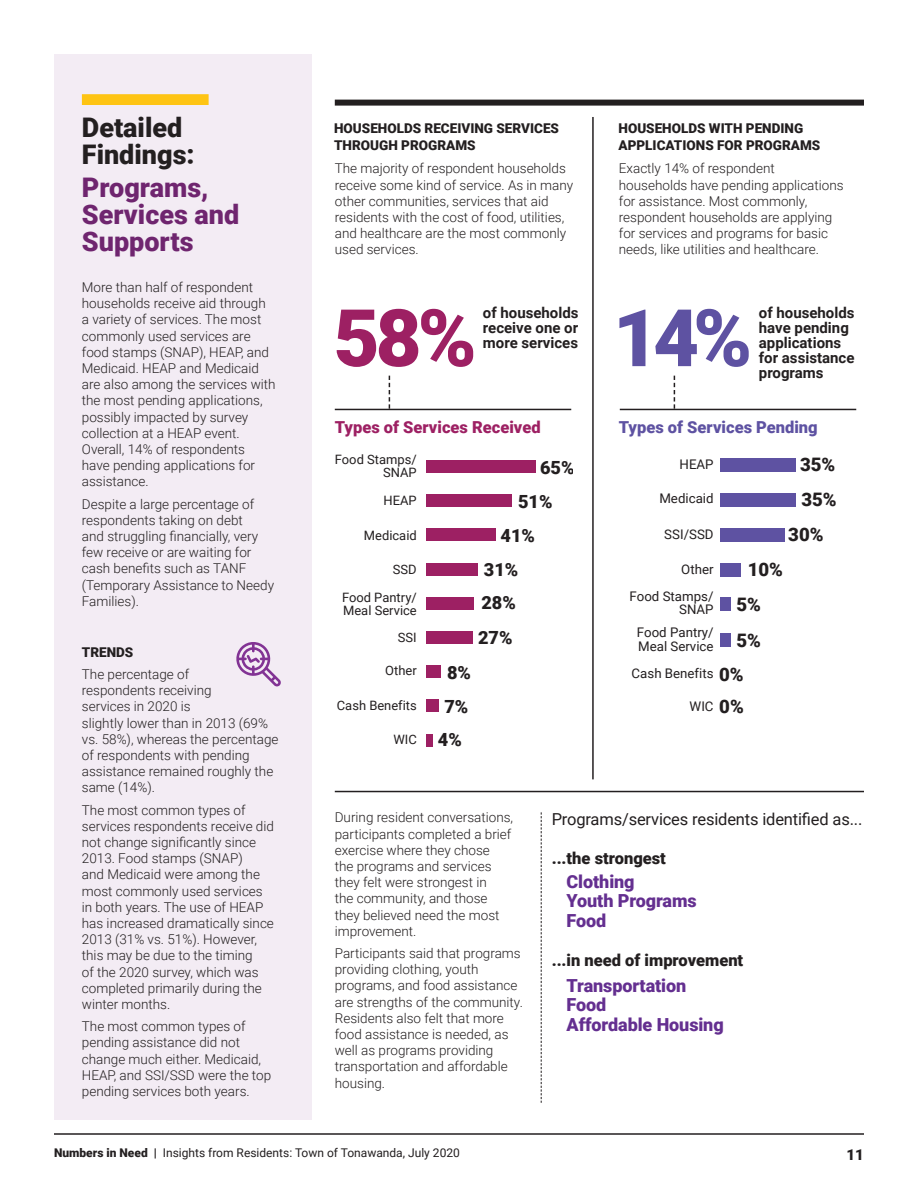
<style>
.page{position:relative;width:918px;height:1188px;background:#fff}
.page>*{position:absolute;margin:0;border:0;box-sizing:border-box;transform-origin:0 0}
.t1{font:900 79.5px "Roboto";color:#9d2063}
.t2{font:900 79.5px "Roboto";color:#5e52a2}
.t3{font:900 27px/27px "Roboto";color:#6f256f}
.t4{font:900 27px/27px "Roboto";color:#231f20}
.t5{font:900 18.6px "Roboto";color:#231f20}
.t6{font:900 18.15px/34.2px "Roboto";color:#231f20}
.t7{font:900 18px "Roboto";letter-spacing:-.005em;color:#642f90}
.t8{font:16.5px "Roboto";letter-spacing:-.01em;color:#231f20}
.t9{font:900 16.5px "Roboto";color:#231f20}
.t10{font:900 16.5px "Roboto";color:#9d2063}
.t11{font:900 16.5px "Roboto";color:#5e52a2}
.t12{font:700 15px/15px "Roboto";color:#231f20}
.t13{font:900 15px "Roboto";color:#231f20}
.t14{font:300 13.5px/16.2px "Roboto";color:#231f20}
.t15{font:900 13.5px/16.5px "Roboto";color:#231f20}
.t16{font:13.2px/27px "Roboto";color:#231f20;text-align:right}
.t17{font:12.9px/12.9px "Roboto";color:#231f20;text-align:right}
.t18{font:12px "Roboto";color:#231f20}
.s1{font-weight:900}
</style>
<div class="page">
<hr style="left:54px;top:1133px;width:810px;height:2px;background:#231f20">
<div style="left:54px;top:54px;width:258px;height:1066px;background:#f3ecf4"></div>
<div style="left:82px;top:94px;width:127px;height:11px;background:#fec413"></div>
<div style="left:335px;top:100px;width:529px;height:6px;background:#231f20"></div>
<hr style="left:335px;top:791px;width:529px;height:1px;background:#231f20">
<svg style="left:236px;top:642px;width:45px;height:45px"></svg>
<hr style="left:592px;top:117px;width:2px;height:662px;background:#231f20">
<svg style="left:389px;top:376px;width:1px;height:33px"></svg>
<hr style="left:335px;top:409px;width:236px;height:1px;background:#231f20">
<svg style="left:674px;top:376px;width:1px;height:33px"></svg>
<hr style="left:620px;top:409px;width:236px;height:1px;background:#231f20">
<div style="left:426px;top:460px;width:109px;height:13px;background:#9d2063"></div>
<div style="left:426px;top:494px;width:86px;height:13px;background:#9d2063"></div>
<div style="left:426px;top:597px;width:48px;height:13px;background:#9d2063"></div>
<div style="left:426px;top:529px;width:69px;height:12px;background:#9d2063"></div>
<div style="left:426px;top:631px;width:46px;height:13px;background:#9d2063"></div>
<div style="left:426px;top:734px;width:7px;height:12px;background:#9d2063"></div>
<div style="left:426px;top:699px;width:12px;height:13px;background:#9d2063"></div>
<div style="left:426px;top:563px;width:52px;height:13px;background:#9d2063"></div>
<div style="left:426px;top:665px;width:15px;height:13px;background:#9d2063"></div>
<div style="left:720px;top:458px;width:76px;height:13px;background:#5e52a2"></div>
<div style="left:720px;top:563px;width:21px;height:13px;background:#5e52a2"></div>
<div style="left:720px;top:493px;width:76px;height:13px;background:#5e52a2"></div>
<div style="left:720px;top:528px;width:65px;height:13px;background:#5e52a2"></div>
<div style="left:720px;top:597px;width:10px;height:14px;background:#5e52a2"></div>
<div style="left:720px;top:633px;width:10px;height:14px;background:#5e52a2"></div>
<svg style="left:541px;top:812px;width:1px;height:291px"></svg>
<p class="t4" style="left:82px;top:113px;width:114px">Detailed<br>Findings:</p>
<p class="t3" style="left:82px;top:173px;width:159px">Programs,<br>Services and<br>Supports</p>
<p class="t14" style="left:82px;top:279px;width:195px">More than half of respondent households receive aid through a variety of services. The most commonly used services are food stamps (SNAP), HEAP, and<br>Medicaid. HEAP and Medicaid are also among the services with the most pending applications, possibly impacted by survey collection at a HEAP event.<br>Overall, 14% of respondents have pending applications for assistance.</p>
<p class="t14" style="left:82px;top:495px;width:194px">Despite a large percentage of respondents taking on debt<br>and struggling financially, very few receive or are waiting for cash benefits such as TANF (Temporary Assistance to Needy<br>Families).</p>
<p class="t15" style="left:82px;top:643px;width:53px">TRENDS</p>
<p class="t14" style="left:82px;top:666px;width:198px">The percentage of<br>respondents receiving<br>services in 2020 is<br>slightly lower than in 2013 (69% vs. 58%), whereas the percentage of respondents with pending assistance remained roughly the same (14%).</p>
<p class="t14" style="left:82px;top:801px;width:194px">The most common types of services respondents receive did not change significantly since<br>2013. Food stamps (SNAP)<br>and Medicaid were among the most commonly used services in both years. The use of HEAP has increased dramatically since<br>2013 (31% vs. 51%). However, this may be due to the timing<br>of the 2020 survey, which was completed primarily during the winter months.</p>
<p class="t14" style="left:82px;top:1018px;width:191px">The most common types of pending assistance did not change much either. Medicaid,<br>HEAP, and SSI/SSD were the top pending services both years.</p>
<p class="t15" style="left:334px;top:120px;width:226px">HOUSEHOLDS RECEIVING SERVICES<br>THROUGH PROGRAMS</p>
<p class="t14" style="left:335px;top:160px;width:240px">The majority of respondent households receive some kind of service. As in many other communities, services that aid residents with the cost of food, utilities, and healthcare are the most commonly used services.</p>
<p class="t1" style="left:334px;top:282px;width:145px">58%</p>
<p class="t12" style="left:483px;top:304px;width:97px">of households receive one or</p>
<p class="t12" style="left:483px;top:334px;width:97px">more services</p>
<p class="t15" style="left:619px;top:120px;width:203px">HOUSEHOLDS WITH PENDING<br>APPLICATIONS FOR PROGRAMS</p>
<p class="t14" style="left:619px;top:160px;width:226px">Exactly 14% of respondent households have pending applications for assistance. Most commonly, respondent households are applying for services and programs for basic needs, like utilities and healthcare.</p>
<p class="t2" style="left:613px;top:282px;width:141px">14%</p>
<p class="t12" style="left:759px;top:304px;width:97px">of households have pending applications for assistance</p>
<p class="t12" style="left:759px;top:364px;width:66px">programs</p>
<p class="t10" style="left:335px;top:415px;width:207px">Types of Services Received</p>
<p class="t11" style="left:619px;top:415px;width:200px">Types of Services Pending</p>
<p class="t17" style="left:335px;top:453px;width:83px">Food Stamps/<br>SNAP</p>
<p class="t17" style="left:384px;top:493px;width:35px">HEAP</p>
<p class="t17" style="left:364px;top:528px;width:54px">Medicaid</p>
<p class="t6" style="left:518px;top:450px;width:58px;text-indent:22px">65%<br>51%</p>
<p class="t6" style="left:501px;top:518px;width:36px">41%</p>
<p class="t16" style="left:680px;top:451px;width:36px">HEAP</p>
<p class="t16" style="left:659px;top:485px;width:56px">Medicaid</p>
<p class="t16" style="left:664px;top:520px;width:51px">SSI/SSD</p>
<p class="t5" style="left:800px;top:451px;width:37px">35%</p>
<p class="t5" style="left:801px;top:487px;width:37px">35%</p>
<p class="t5" style="left:788px;top:522px;width:37px">30%</p>
<p class="t17" style="left:393px;top:563px;width:25px">SSD</p>
<p class="t6" style="left:484px;top:551px;width:36px">31%</p>
<p class="t17" style="left:342px;top:591px;width:76px;text-align:left">Food Pantry/<br>Meal Service</p>
<p class="t6" style="left:481px;top:585px;width:36px">28%</p>
<p class="t17" style="left:398px;top:630px;width:20px">SSI</p>
<p class="t6" style="left:478px;top:620px;width:36px">27%</p>
<p class="t17" style="left:385px;top:664px;width:33px">Other</p>
<p class="t6" style="left:447px;top:654px;width:25px">8%</p>
<p class="t17" style="left:337px;top:698px;width:81px">Cash Benefits</p>
<p class="t6" style="left:444px;top:689px;width:25px">7%</p>
<p class="t5" style="left:748px;top:557px;width:37px">10%</p>
<p class="t16" style="left:629px;top:555px;width:86px">Other<br>Food Stamps/</p>
<p class="t16" style="left:679px;top:596px;width:36px">SNAP</p>
<p class="t5" style="left:736px;top:591px;width:26px">5%</p>
<p class="t5" style="left:736px;top:627px;width:26px">5%</p>
<p class="t5" style="left:719px;top:662px;width:26px">0%</p>
<p class="t5" style="left:719px;top:693px;width:26px">0%</p>
<p class="t16" style="left:637px;top:625px;width:78px;line-height:13.2px;text-align:left">Food Pantry/<br>Meal Service</p>
<p class="t16" style="left:632px;top:660px;width:84px">Cash Benefits</p>
<p class="t16" style="left:690px;top:692px;width:26px">WIC</p>
<p class="t17" style="left:393px;top:732px;width:25px">WIC</p>
<p class="t6" style="left:438px;top:722px;width:25px">4%</p>
<p class="t14" style="left:335px;top:809px;width:180px">During resident conversations, participants completed a brief exercise where they chose<br>the programs and services they felt were strongest in<br>the community, and those they believed need the most improvement.</p>
<p class="t14" style="left:335px;top:945px;width:190px">Participants said that programs providing clothing, youth programs, and food assistance are strengths of the community.<br>Residents also felt that more food assistance is needed, as well as programs providing transportation and affordable housing.</p>
<p class="t8" style="left:552px;top:807px;width:312px">Programs/services residents identified as...</p>
<p class="t9" style="left:552px;top:847px;width:116px">...the strongest</p>
<p class="t7" style="left:567px;top:869px;width:70px">Clothing</p>
<p class="t7" style="left:567px;top:888px;width:132px">Youth Programs</p>
<p class="t7" style="left:567px;top:908px;width:41px">Food</p>
<p class="t9" style="left:552px;top:949px;width:193px">...in need of improvement</p>
<p class="t7" style="left:567px;top:973px;width:121px">Transportation</p>
<p class="t7" style="left:567px;top:992px;width:41px">Food</p>
<p class="t7" style="left:567px;top:1012px;width:159px">Affordable Housing</p>
<p class="t18" style="left:54px;top:1145px;width:407px"><span class="s1">Numbers in Need |</span> Insights from Residents: Town of Tonawanda, July 2020</p>
<p class="t13" style="left:847px;top:1144px;width:19px">11</p>
</div>
